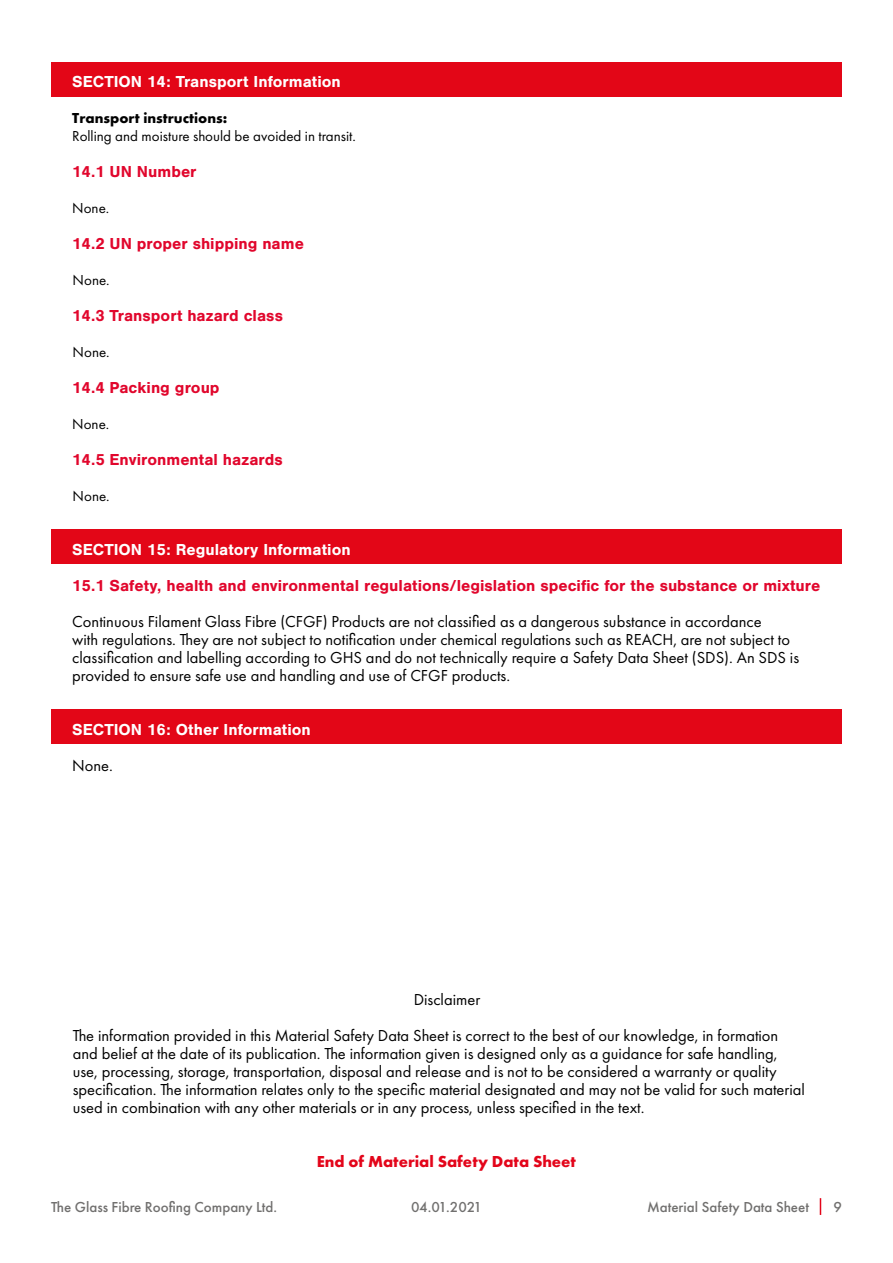
<style>
.page{position:relative;width:893px;height:1263px;background:#fff}
.page>*{position:absolute;margin:0;border:0;box-sizing:border-box;transform-origin:0 0}
.t1{font:16.5px/18px "Futura PT";color:#000}
.t2{font:700 16.5px "Nimbus San";color:#e1062c}
.t3{font:700 16.5px "Nimbus San";color:#fff}
.t4{font:700 16.5px "Futura PT";color:#e3051a}
.t5{font:15px "Futura PT";color:#000}
.t6{font:500 15px "Futura PT";color:#71706f}
.t7{font:700 15px "Futura PT";color:#000}
</style>
<div class="page">
<svg style="left:820px;top:1198px;width:1px;height:17px"></svg>
<div style="left:51px;top:529px;width:791px;height:35px;background:#e30617"></div>
<div style="left:51px;top:709px;width:791px;height:35px;background:#e30617"></div>
<div style="left:51px;top:62px;width:791px;height:34px;background:#e30617"></div>
<p class="t3" style="left:72px;top:72px;width:270px">SECTION 14: Transport Information</p>
<p class="t7" style="left:72px;top:108px;width:157px">Transport instructions:</p>
<p class="t5" style="left:72px;top:127px;width:285px">Rolling and moisture should be avoided in transit.</p>
<p class="t2" style="left:72px;top:162px;width:126px">14.1 UN Number</p>
<p class="t5" style="left:72px;top:199px;width:39px">None.</p>
<p class="t2" style="left:72px;top:234px;width:233px">14.2 UN proper shipping name</p>
<p class="t5" style="left:73px;top:271px;width:39px">None.</p>
<p class="t2" style="left:72px;top:306px;width:212px">14.3 Transport hazard class</p>
<p class="t5" style="left:73px;top:343px;width:39px">None.</p>
<p class="t2" style="left:72px;top:378px;width:149px">14.4 Packing group</p>
<p class="t5" style="left:72px;top:415px;width:39px">None.</p>
<p class="t2" style="left:72px;top:450px;width:212px">14.5 Environmental hazards</p>
<p class="t5" style="left:73px;top:487px;width:39px">None.</p>
<p class="t3" style="left:72px;top:540px;width:280px">SECTION 15: Regulatory Information</p>
<p class="t2" style="left:72px;top:576px;width:750px">15.1 Safety, health and environmental regulations/legislation specific for the substance or mixture</p>
<p class="t1" style="left:72px;top:612px;width:728px">Continuous Filament Glass Fibre (CFGF) Products are not classified as a dangerous substance in accordance<br>with regulations. They are not subject to notification under chemical regulations such as REACH, are not subject to classification and labelling according to GHS and do not technically require a Safety Data Sheet (SDS). An SDS is provided to ensure safe use and handling and use of CFGF products.</p>
<p class="t3" style="left:72px;top:720px;width:240px">SECTION 16: Other Information</p>
<p class="t1" style="left:72px;top:756px;width:42px">None.</p>
<p class="t1" style="left:414px;top:990px;width:68px">Disclaimer</p>
<p class="t1" style="left:73px;top:1026px;width:734px">The information provided in this Material Safety Data Sheet is correct to the best of our knowledge, in formation and belief at the date of its publication. The information given is designed only as a guidance for safe handling, use, processing, storage, transportation, disposal and release and is not to be considered a warranty or quality specification. The information relates only to the specific material designated and may not be valid for such material used in combination with any other materials or in any process, unless specified in the text.</p>
<p class="t4" style="left:317px;top:1151px;width:261px">End of Material Safety Data Sheet</p>
<p class="t6" style="left:51px;top:1198px;width:228px">The Glass Fibre Roofing Company Ltd.</p>
<p class="t6" style="left:411px;top:1198px;width:72px">04.01.2021</p>
<p class="t6" style="left:647px;top:1198px;width:163px">Material Safety Data Sheet</p>
<p class="t6" style="left:833px;top:1198px;width:10px">9</p>
</div>
